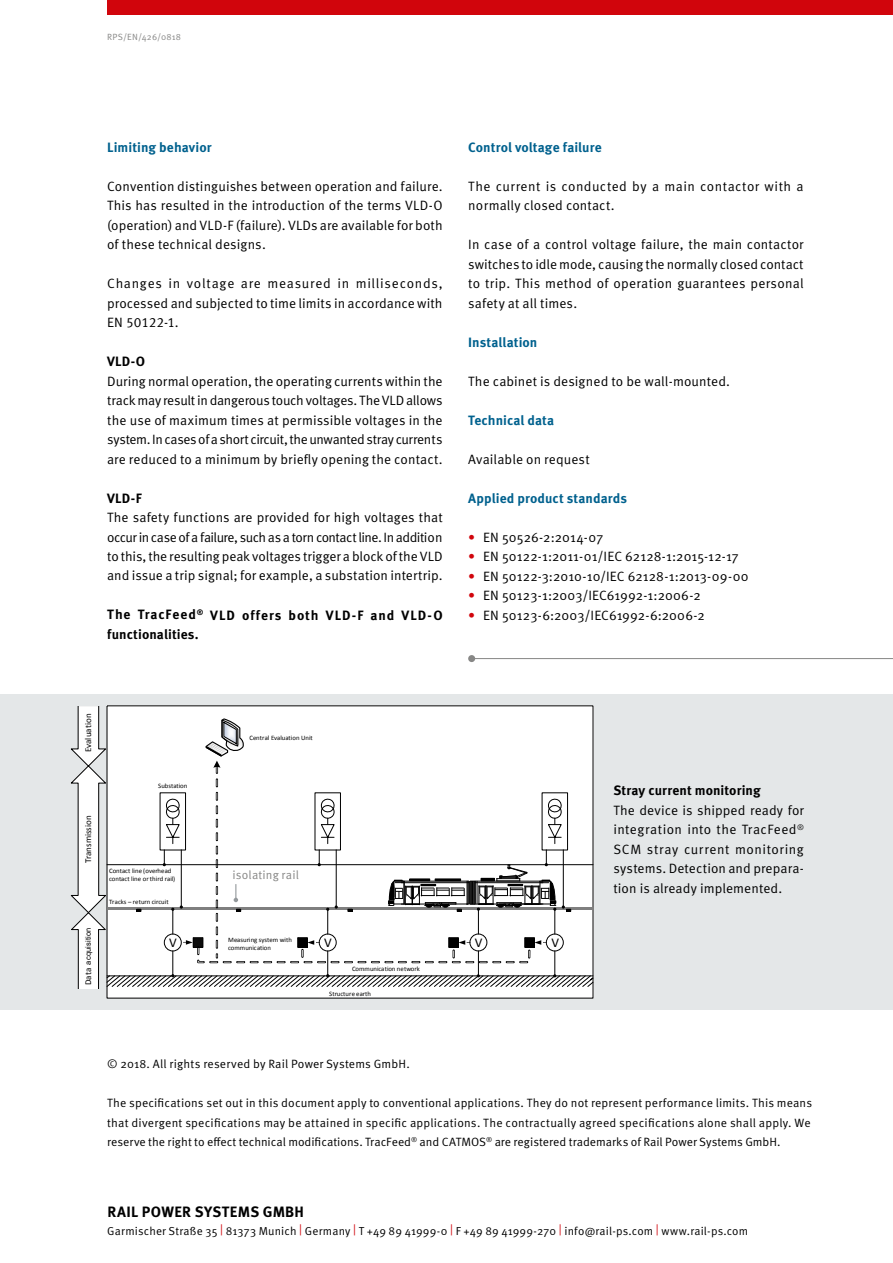
<style>
.page{position:relative;width:893px;height:1263px;background:#fff}
.page>*{position:absolute;margin:0;border:0;box-sizing:border-box;transform-origin:0 0}
.t1{font:700 15px "Meta Pro";letter-spacing:.025em;color:#000}
.t2{font:13.5px/19.5px "Meta Pro";letter-spacing:.005em;color:#000;text-align:justify}
.t3{font:700 13.5px "Meta Pro";letter-spacing:.005em;color:#00618e}
.t4{font:13.5px/19.5px "Meta Pro";letter-spacing:.03em;color:#000}
.t5{font:700 13.5px/19.5px "Meta Pro";letter-spacing:.06em;color:#000}
.t6{font:700 13.5px "Meta Pro";letter-spacing:.02em;color:#000}
.t7{font:13.5px "Calibri";color:#000}
.t8{font:12px/19.5px "Meta Pro";letter-spacing:.01em;color:#000}
.t9{font:12px "Meta Pro";letter-spacing:.005em;color:#878786}
.t10{font:11.55px "Meta Pro";letter-spacing:.015em;color:#000}
.t11{font:9px "Calibri";letter-spacing:.01em;color:#000}
.t12{font:9px "Meta Pro";letter-spacing:.03em;color:#878786}
.t13{font:7.5px "Arial";letter-spacing:.02em;color:#000}
.t14{font:6.75px/8.1px "Calibri";color:#000}
.s1{color:#d1050c}
</style>
<div class="page">
<div style="left:107px;top:0;width:786px;height:15px;background:#d1050c"></div>
<div style="left:0;top:695px;width:893px;height:315px;background:#e4e7e8"></div>
<hr style="left:472px;top:658px;width:421px;height:1px;background:#878786">
<div style="left:468px;top:655px;width:7px;height:7px;background:#878786;border-radius:50%"></div>
<svg style="left:70px;top:705px;width:524px;height:294px;background:#ebebeb"></svg>
<div style="left:85px;top:928px;width:8px;height:38px;background:#fff"></div>
<div style="left:60px;top:989px;width:46px;height:21px;background:#e4e7e8"></div>
<div style="left:61px;top:695px;width:45px;height:11px;background:#e4e7e8"></div>
<p class="t12" style="left:107px;top:31px;width:75px">RPS/EN/426/0818</p>
<p class="t3" style="left:107px;top:138px;width:106px">Limiting behavior</p>
<p class="t2" style="left:107px;top:176px;width:337px;text-align:left">Convention distinguishes between operation and failure.<br>This has resulted in the introduction of the terms VLD-O (operation) and VLD-F (failure). VLDs are available for both of these technical designs.</p>
<p class="t2" style="left:107px;top:274px;width:337px">Changes in voltage are measured in milliseconds, processed and subjected to time limits in accordance with EN 50122-1.</p>
<p class="t6" style="left:107px;top:353px;width:38px">VLD-O</p>
<p class="t2" style="left:107px;top:371px;width:337px">During normal operation, the operating currents within the track may result in dangerous touch voltages. The VLD allows the use of maximum times at permissible voltages in the system. I n cases of a short circuit, the unwanted stray currents are reduced to a minimum by briefly opening the contact.</p>
<p class="t6" style="left:107px;top:489px;width:36px">VLD-F</p>
<p class="t2" style="left:107px;top:508px;width:337px;text-align:left">The safety functions are provided for high voltages that occur in case of a failure, such as a torn contact line. I n addition to this, the resulting peak voltages trigger a block of the VLD and issue a trip signal; for example, a substation intertrip.</p>
<p class="t5" style="left:107px;top:605px;width:336px">The TracFeed<sup>®</sup> VLD offers both VLD-F and VLD-O functionalities.</p>
<p class="t3" style="left:468px;top:138px;width:135px">Control voltage failure</p>
<p class="t4" style="left:468px;top:176px;width:337px">The current is conducted by a main contactor with a normally closed contact.</p>
<p class="t2" style="left:468px;top:235px;width:337px">I n case of a control voltage failure, the main contactor switches to idle mode, causing the normally closed contact to trip. This method of operation guarantees personal safety at all times.</p>
<p class="t3" style="left:468px;top:333px;width:71px">Installation</p>
<p class="t2" style="left:468px;top:371px;width:263px">The cabinet is designed to be wall-mounted.</p>
<p class="t3" style="left:468px;top:411px;width:88px">Technical data</p>
<p class="t2" style="left:468px;top:449px;width:123px">Available on request</p>
<p class="t3" style="left:468px;top:489px;width:160px">Applied product standards</p>
<p class="t2" style="left:468px;top:527px;width:137px"><span class="s1">•</span> EN 50526-2:2014-07</p>
<p class="t2" style="left:468px;top:547px;width:272px"><span class="s1">•</span> EN 50122-1:2011-01/I EC 62128-1:2015-12-17</p>
<p class="t2" style="left:468px;top:566px;width:282px"><span class="s1">•</span> EN 50122-3:2010-10/I EC 62128-1:2013-09-00</p>
<p class="t2" style="left:468px;top:586px;width:234px"><span class="s1">•</span> EN 50123-1:2003/I EC61992-1:2006-2</p>
<p class="t2" style="left:468px;top:605px;width:238px"><span class="s1">•</span> EN 50123-6:2003/I EC61992-6:2006-2</p>
<p class="t11" style="left:82px;top:752px;width:40px;rotate:-90deg">Evaluation</p>
<p class="t11" style="left:82px;top:863px;width:49px;rotate:-90deg">Transmission</p>
<p class="t13" style="left:83px;top:965px;width:39px;rotate:-90deg">acquisition</p>
<p class="t11" style="left:82px;top:985px;width:58px;rotate:-90deg">Data acquistion</p>
<p class="t14" style="left:158px;top:782px;width:31px">Substation</p>
<p class="t14" style="left:109px;top:866px;width:68px">Contact line (overhead contact line or third rail)</p>
<p class="t14" style="left:109px;top:897px;width:61px">Tracks – return circuit</p>
<p class="t14" style="left:249px;top:734px;width:65px">Central Evaluation Unit</p>
<p class="t9" style="left:233px;top:867px;width:68px">isolating rail</p>
<p class="t9" style="left:234px;top:870px;width:81px">isoliertes Gleis</p>
<p class="t14" style="left:228px;top:935px;width:65px">Measuring system with communication</p>
<p class="t7" style="left:169px;top:934px;width:9px">V</p>
<p class="t7" style="left:324px;top:934px;width:9px">V</p>
<p class="t7" style="left:475px;top:934px;width:9px">V</p>
<p class="t7" style="left:551px;top:934px;width:9px">V</p>
<p class="t14" style="left:352px;top:964px;width:69px">Communication network</p>
<p class="t14" style="left:329px;top:989px;width:43px">Structure earth</p>
<p class="t6" style="left:613px;top:782px;width:149px">Stray current monitoring</p>
<p class="t2" style="left:613px;top:800px;width:192px">The device is shipped ready for integration into the TracFeed<sup>® </sup>SCM</p>
<p class="t2" style="left:613px;top:839px;width:192px;text-indent:34px">stray current monitoring systems. Detection and prepara&shy;tion is already implemented.</p>
<p class="t8" style="left:107px;top:1054px;width:304px">© 2018. All rights reserved by Rail Power Systems GmbH.</p>
<p class="t8" style="left:107px;top:1093px;width:706px">The specifications set out in this document apply to conventional applications. They do not represent performance limits. This means that divergent specifications may be attained in specific applications. The contractually agreed specifications alone shall apply. We reserve the right to effect technical modifications. TracFeed<sup>®</sup> and CATMOS</p>
<p class="t8" style="left:486px;top:1132px;width:296px"><sup>®</sup> are registered trademarks of Rail Power Systems GmbH.</p>
<p class="t1" style="left:107px;top:1202px;width:198px">Rail Power Systems GMBH</p>
<p class="t10" style="left:107px;top:1223px;width:642px">Garmischer Straße 35 <span class="s1">|</span> 81373 Munich <span class="s1">|</span> Germany <span class="s1">|</span> T +49 89 41999-0 <span class="s1">|</span> F +49 89 41999-270 <span class="s1">|</span> info@rail-ps.com <span class="s1">|</span> www.rail-ps.com</p>
</div>
